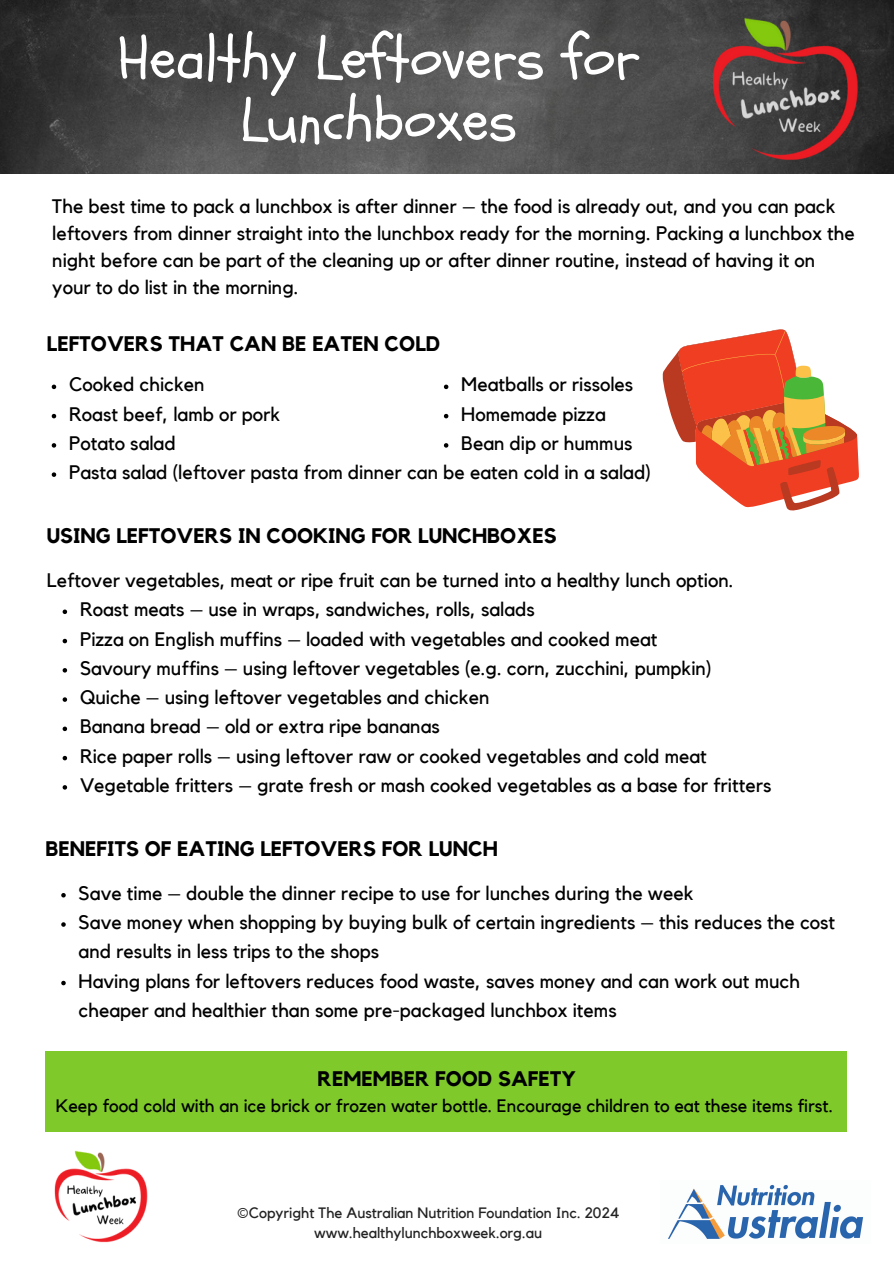
<style>
.page{position:relative;width:894px;height:1264px;background:#fff}
.page>*{position:absolute;margin:0;border:0;box-sizing:border-box;transform-origin:0 0}
.t1{font:60px/61.8px "Schoolbell";color:#fff;text-align:center}
.t2{font:700 21px "Kollektif";color:#000}
.t3{font:19.5px/27px "Kollektif";color:#000}
.t4{font:18px "Kollektif";color:#000}
.t5{font:15px "Kollektif";color:#222}
</style>
<div class="page">
<img style="left:668px;top:1184px;width:196px;height:55px">
<img style="left:0;top:0;width:893px;height:173px">
<div style="left:45px;top:1051px;width:801px;height:80px;background:#7fc92b"></div>
<svg style="left:52px;top:384px;width:4px;height:5px"></svg>
<svg style="left:52px;top:414px;width:4px;height:4px"></svg>
<svg style="left:52px;top:443px;width:4px;height:4px"></svg>
<svg style="left:52px;top:472px;width:4px;height:5px"></svg>
<svg style="left:444px;top:384px;width:4px;height:5px"></svg>
<svg style="left:444px;top:414px;width:4px;height:4px"></svg>
<svg style="left:444px;top:443px;width:4px;height:4px"></svg>
<svg style="left:662px;top:329px;width:196px;height:181px"></svg>
<img style="left:54px;top:1150px;width:93px;height:93px">
<img style="left:710px;top:15px;width:148px;height:148px">
<svg style="left:63px;top:609px;width:4px;height:5px"></svg>
<svg style="left:63px;top:638px;width:4px;height:5px"></svg>
<svg style="left:63px;top:668px;width:4px;height:4px"></svg>
<svg style="left:63px;top:697px;width:4px;height:4px"></svg>
<svg style="left:63px;top:726px;width:4px;height:5px"></svg>
<svg style="left:63px;top:755px;width:4px;height:5px"></svg>
<svg style="left:63px;top:785px;width:4px;height:4px"></svg>
<svg style="left:61px;top:893px;width:5px;height:4px"></svg>
<svg style="left:61px;top:922px;width:5px;height:4px"></svg>
<svg style="left:61px;top:980px;width:5px;height:5px"></svg>
<h3 class="t1" style="left:118px;top:29px;width:523px">Healthy Leftovers for<br>Lunchboxes</h3>
<h3 class="t3" style="left:52px;top:193px;width:803px">The best time to pack a lunchbox is after dinner – the food is already out, and you can pack leftovers from dinner straight into the lunchbox ready for the morning. Packing a lunchbox the night before can be part of the cleaning up or after dinner routine, instead of having it on your to do list in the morning.</h3>
<h2 class="t2" style="left:47px;top:334px;width:395px">LEFTOVERS THAT CAN BE EATEN COLD</h2>
<p class="t3" style="left:69px;top:372px;width:137px">Cooked chicken</p>
<h1 class="t3" style="left:69px;top:401px;width:213px">Roast beef, lamb or pork</h1>
<h3 class="t3" style="left:69px;top:430px;width:108px">Potato salad</h3>
<p class="t3" style="left:69px;top:459px;width:583px">Pasta salad (leftover pasta from dinner can be eaten cold in a salad)</p>
<h3 class="t3" style="left:461px;top:372px;width:173px">Meatballs or rissoles</h3>
<h3 class="t3" style="left:461px;top:401px;width:146px">Homemade pizza</h3>
<h3 class="t3" style="left:461px;top:430px;width:173px">Bean dip or hummus</h3>
<h3 class="t2" style="left:47px;top:526px;width:511px">USING LEFTOVERS IN COOKING FOR LUNCHBOXES</h3>
<h3 class="t3" style="left:47px;top:567px;width:688px">Leftover vegetables, meat or ripe fruit can be turned into a healthy lunch option.</h3>
<h3 class="t3" style="left:80px;top:596px;width:456px">Roast meats – use in wraps, sandwiches, rolls, salads</h3>
<h3 class="t3" style="left:80px;top:626px;width:579px">Pizza on English muffins – loaded with vegetables and cooked meat</h3>
<h3 class="t3" style="left:80px;top:655px;width:633px">Savoury muffins – using leftover vegetables (e.g. corn, zucchini, pumpkin)</h3>
<h3 class="t3" style="left:80px;top:684px;width:411px">Quiche – using leftover vegetables and chicken</h3>
<h3 class="t3" style="left:80px;top:713px;width:361px">Banana bread – old or extra ripe bananas</h3>
<h2 class="t3" style="left:80px;top:743px;width:628px">Rice paper rolls – using leftover raw or cooked vegetables and cold meat</h2>
<h3 class="t3" style="left:80px;top:772px;width:692px">Vegetable fritters – grate fresh or mash cooked vegetables as a base for fritters</h3>
<h3 class="t2" style="left:45px;top:838px;width:453px">BENEFITS OF EATING LEFTOVERS FOR LUNCH</h3>
<h3 class="t3" style="left:79px;top:880px;width:616px">Save time – double the dinner recipe to use for lunches during the week</h3>
<h4 class="t3" style="left:79px;top:908px;width:757px;line-height:29.2px">Save money when shopping by buying bulk of certain ingredients – this reduces the cost and results in less trips to the shops</h4>
<p class="t3" style="left:79px;top:966px;width:722px;line-height:29.2px">Having plans for leftovers reduces food waste, saves money and can work out much cheaper and healthier than some pre-packaged lunchbox items</p>
<p class="t2" style="left:317px;top:1068px;width:260px">REMEMBER FOOD SAFETY</p>
<p class="t4" style="left:56px;top:1097px;width:778px">Keep food cold with an ice brick or frozen water bottle. Encourage children to eat these items first.</p>
<h2 class="t5" style="left:236px;top:1205px;width:384px">©Copyright The Australian Nutrition Foundation Inc. 2024</h2>
<h3 class="t5" style="left:314px;top:1226px;width:229px">www.healthylunchboxweek.org.au</h3>
</div>
